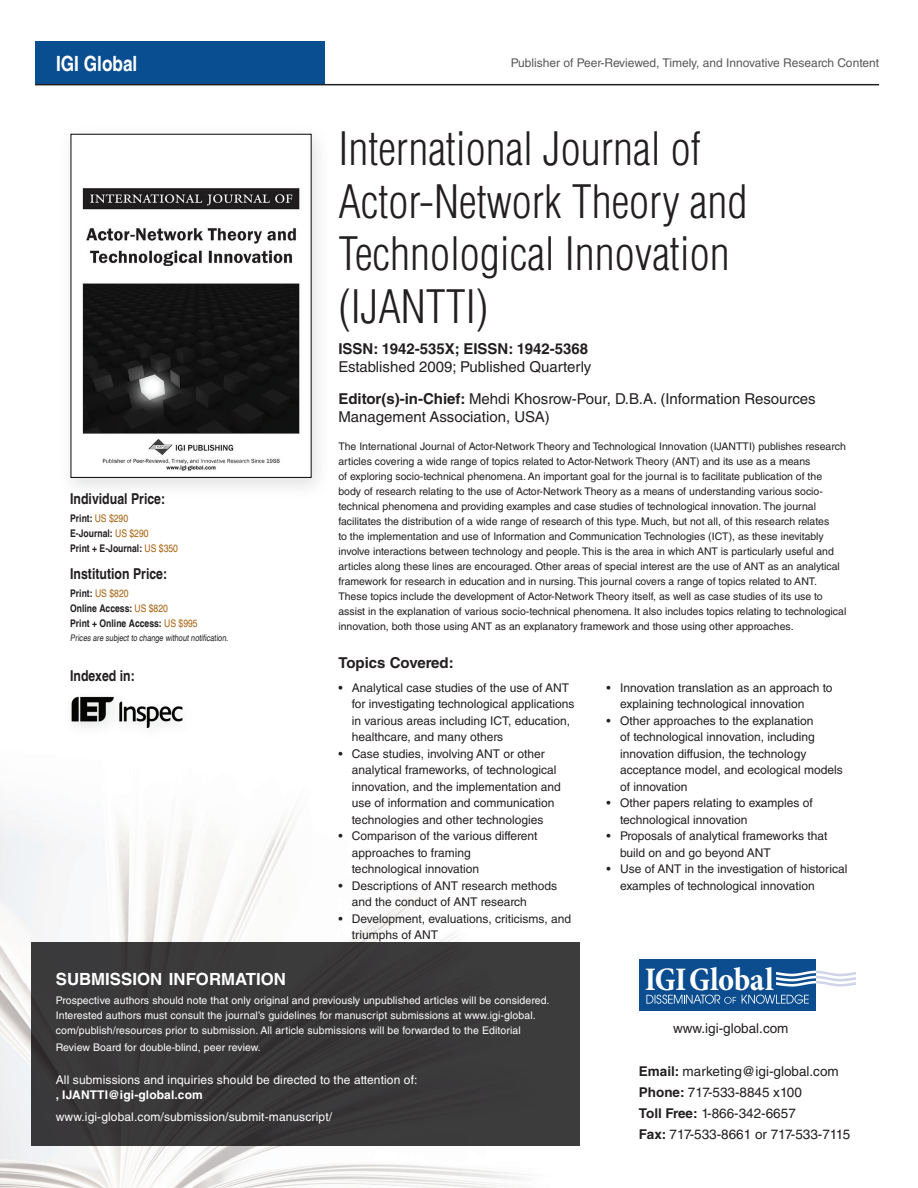
<style>
.page{position:relative;width:918px;height:1188px;background:#fff}
.page>*{position:absolute;margin:0;border:0;box-sizing:border-box;transform-origin:0 0}
.t1{font:300 condensed 45px/52.5px "Helvetica LT Std";color:#231f20}
.t2{font:700 condensed 33.3px "Minion Pro";letter-spacing:-.015em;color:#fff}
.t3{font:700 condensed 21px "Helvetica LT";color:#fff}
.t4{font:700 16.8px "Helvetica LT Std";color:#fff}
.t5{font:15px/31.5px "Helvetica LT Std";color:#231f20}
.t6{font:700 15px "Helvetica LT Std";color:#231f20}
.t7{font:700 condensed 15px "Helvetica LT";color:#231f20}
.t8{font:13.5px/21px "Helvetica LT Std";color:#231f20}
.t9{font:12px/16.5px "Helvetica LT Std";color:#231f20}
.t10{font:12px "Helvetica LT Std";letter-spacing:.01em;color:#fff}
.t11{font:12px "Helvetica LT Std";color:#57585a}
.t12{font:700 12px "Helvetica LT Std";letter-spacing:.01em;color:#fff}
.t13{font:10.5px/15px "Helvetica LT Std";color:#231f20}
.t14{font:10.5px/15px "Helvetica LT Std";letter-spacing:.01em;color:#fff}
.t15{font:700 condensed 10.5px/15px "Helvetica LT";color:#231f20}
.t16{font:condensed 9px "Helvetica LT";color:#231f20}
.s1{font-weight:400;color:#a75f0b}
.s2{font-weight:700}
</style>
<div class="page">
<img style="left:0;top:810px;width:459px;height:173px">
<img style="left:0;top:983px;width:44px;height:205px">
<img style="left:44px;top:1146px;width:479px;height:42px">
<img style="left:352px;top:931px;width:86px;height:11px">
<img style="left:70px;top:133px;width:249px;height:355px">
<img style="left:73px;top:136px;width:236px;height:340px">
<div style="left:32px;top:942px;width:548px;height:204px;background:#3b3a3b"></div>
<svg style="left:639px;top:959px;width:180px;height:12px"></svg>
<div style="left:639px;top:960px;width:177px;height:51px;background:#0c4d90"></div>
<svg style="left:646px;top:995px;width:90px;height:9px"></svg>
<svg style="left:742px;top:995px;width:67px;height:9px"></svg>
<svg style="left:776px;top:971px;width:80px;height:16px"></svg>
<div style="left:35px;top:41px;width:290px;height:44px;background:#094e91"></div>
<hr style="left:35px;top:84px;width:844px;height:1px;background:#231f20">
<img style="left:71px;top:696px;width:112px;height:32px">
<h3 class="t3" style="left:56px;top:50px;width:83px">IGI Global</h3>
<p class="t11" style="left:511px;top:56px;width:370px">Publisher of Peer-Reviewed, Timely, and Innovative Research Content</p>
<h3 class="t7" style="left:70px;top:490px;width:97px">Individual Price:</h3>
<p class="t15" style="left:70px;top:511px;width:109px">Print: <span class="s1">US $290<br></span>E-Journal: <span class="s1">US $290<br></span>Print + E-Journal: <span class="s1">US $350</span></p>
<h3 class="t7" style="left:70px;top:565px;width:99px">Institution Price:</h3>
<p class="t15" style="left:70px;top:586px;width:129px">Print: <span class="s1">US $820<br></span>Online Access: <span class="s1">US $820<br></span>Print + Online Access: <span class="s1">US $995</span></p>
<p class="t16" style="left:70px;top:632px;width:161px">Prices are subject to change without notification.</p>
<h3 class="t7" style="left:70px;top:667px;width:66px">Indexed in:</h3>
<h1 class="t1" style="left:338px;top:122px;width:411px">International Journal of<br>Actor-Network Theory and<br>Technological Innovation (IJANTTI)</h1>
<h3 class="t6" style="left:338px;top:340px;width:251px">ISSN: 1942-535X; EISSN: 1942-5368</h3>
<h3 class="t5" style="left:338px;top:351px;width:479px">Established 2009; Published Quarterly<br><span class="s2">Editor(s)-in-Chief:</span> Mehdi Khosrow-Pour, D.B.A. (Information Resources</h3>
<h3 class="t5" style="left:338px;top:401px;width:213px">Management Association, USA)</h3>
<p class="t13" style="left:338px;top:439px;width:509px">The International Journal of Actor-Network Theory and Technological Innovation (IJANTTI) publishes research articles covering a wide range of topics related to Actor-Network Theory (ANT) and its use as a means<br>of exploring socio-technical phenomena. An important goal for the journal is to facilitate publication of the body of research relating to the use of Actor-Network Theory as a means of understanding various socio&shy;technical phenomena and providing examples and case studies of technological innovation. The journal facilitates the distribution of a wide range of research of this type. Much, but not all, of this research relates<br>to the implementation and use of Information and Communication Technologies (ICT), as these inevitably involve interactions between technology and people. This is the area in which ANT is particularly useful and articles along these lines are encouraged. Other areas of special interest are the use of ANT as an analytical framework for research in education and in nursing. This journal covers a range of topics related to ANT.<br>These topics include the development of Actor-Network Theory itself, as well as case studies of its use to assist in the explanation of various socio-technical phenomena. It also includes topics relating to technological innovation, both those using ANT as an explanatory framework and those using other approaches.</p>
<h3 class="t6" style="left:338px;top:654px;width:117px">Topics Covered:</h3>
<p class="t9" style="left:352px;top:679px;width:224px;text-indent:-14px">• Analytical case studies of the use of ANT for investigating technological applications in various areas including ICT, education, healthcare, and many others</p>
<p class="t9" style="left:352px;top:745px;width:210px;text-indent:-14px">• Case studies, involving ANT or other analytical frameworks, of technological innovation, and the implementation and use of information and communication technologies and other technologies</p>
<p class="t9" style="left:352px;top:828px;width:187px;text-indent:-14px">• Comparison of the various different approaches to framing technological innovation</p>
<p class="t9" style="left:352px;top:877px;width:207px;text-indent:-14px">• Descriptions of ANT research methods and the conduct of ANT research</p>
<p class="t9" style="left:352px;top:910px;width:221px;text-indent:-14px">• Development, evaluations, criticisms, and triumphs of ANT</p>
<p class="t9" style="left:620px;top:679px;width:214px;text-indent:-14px">• Innovation translation as an approach to explaining technological innovation</p>
<p class="t9" style="left:620px;top:712px;width:224px;text-indent:-14px">• Other approaches to the explanation<br>of technological innovation, including innovation diffusion, the technology acceptance model, and ecological models of innovation</p>
<p class="t9" style="left:620px;top:795px;width:194px;text-indent:-14px">• Other papers relating to examples of technological innovation</p>
<p class="t9" style="left:620px;top:828px;width:209px;text-indent:-14px">• Proposals of analytical frameworks that build on and go beyond ANT</p>
<p class="t9" style="left:620px;top:861px;width:229px;text-indent:-14px">• Use of ANT in the investigation of historical examples of technological innovation</p>
<h3 class="t4" style="left:56px;top:968px;width:232px">SUBMISSION INFORMATION</h3>
<p class="t14" style="left:56px;top:993px;width:495px">Prospective authors should note that only original and previously unpublished articles will be considered.<br>Interested authors must consult the journal’s guidelines for manuscript submissions at www.igi-global. com/publish/resources prior to submission. All article submissions will be forwarded to the Editorial</p>
<p class="t14" style="left:56px;top:1039px;width:207px">Review Board for double-blind, peer review.</p>
<p class="t10" style="left:56px;top:1072px;width:363px">All submissions and inquiries should be directed to the attention of:</p>
<p class="t12" style="left:56px;top:1087px;width:149px">, IJANTTI@igi-global.com</p>
<p class="t10" style="left:56px;top:1110px;width:278px">www.igi-global.com/submission/submit-manuscript/</p>
<h2 class="t2" style="left:645px;top:956px;width:130px">IGIGlobal</h2>
<p class="t8" style="left:673px;top:1017px;width:117px">www.igi-global.com</p>
<p class="t8" style="left:639px;top:1061px;width:213px"><span class="s2">Email:</span> marketing@igi-global.com<br><span class="s2">Phone:</span> 717-533-8845 x100<br><span class="s2">Toll Free:</span> 1-866-342-6657<br><span class="s2">Fax:</span> 717-533-8661 or 717-533-7115</p>
</div>
